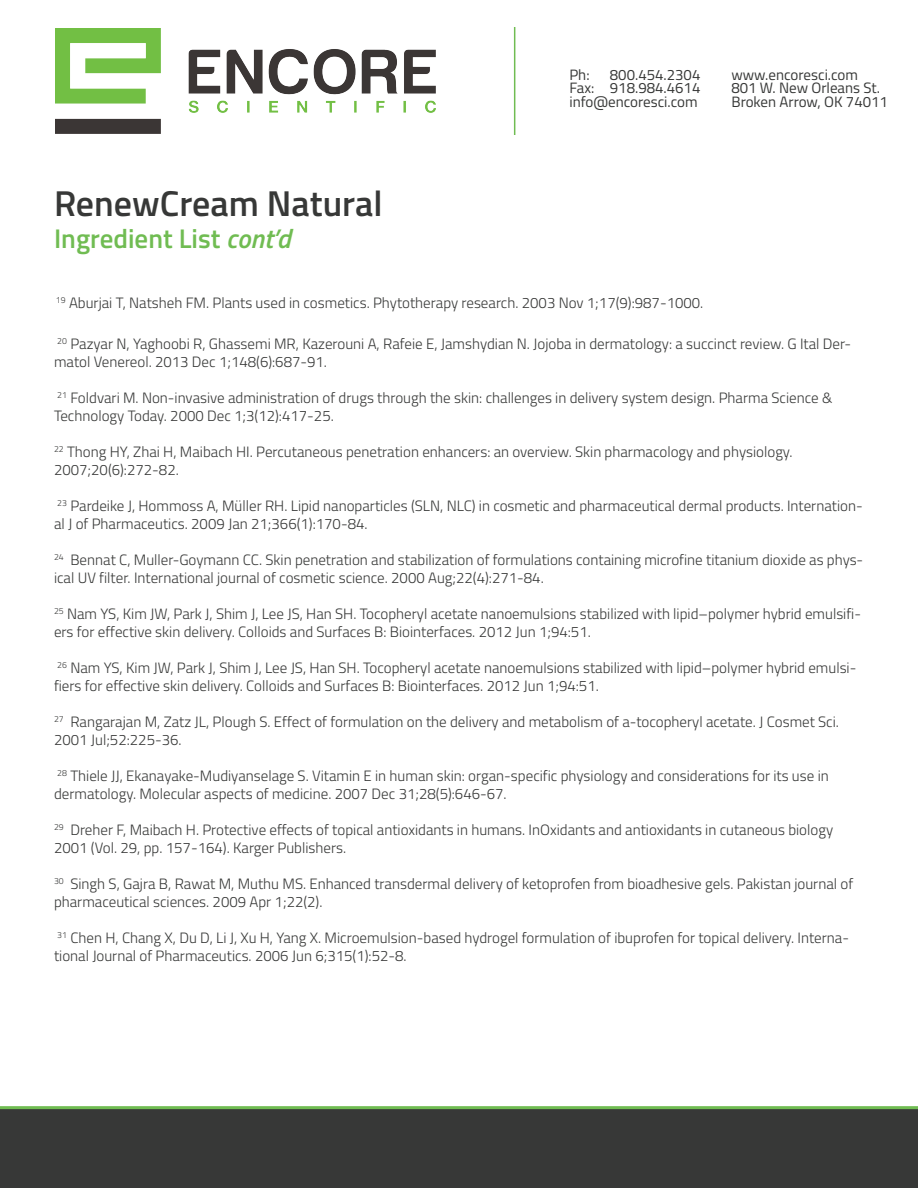
<style>
.page{position:relative;width:918px;height:1188px;background:#fff}
.page>*{position:absolute;margin:0;border:0;box-sizing:border-box;transform-origin:0 0}
.t1{font:600 36px "Titillium";color:#373837}
.t2{font:600 27px "Titillium";color:#70bc52}
.t3{font:300 15px/18px "Titillium";color:#373837}
.t4{font:15px/13.5px "Titillium";color:#373837}
.s1{font-style:italic}
</style>
<div class="page">
<img style="left:55px;top:29px;width:381px;height:104px">
<hr style="left:514px;top:27px;width:1px;height:108px;background:#70bc52">
<div style="left:0;top:1109px;width:918px;height:79px;background:#373837"></div>
<hr style="left:0;top:1106px;width:918px;height:3px;background:#70bc52">
<p class="t1" style="left:54px;top:176px;width:330px">RenewCream Natural</p>
<p class="t2" style="left:54px;top:219px;width:238px">Ingredient List <span class="s1">cont’d</span></p>
<p class="t4" style="left:569px;top:67px;width:130px">Ph:<br>Fax: info@encoresci.com</p>
<p class="t4" style="left:731px;top:67px;width:158px">www.encoresci.com<br>801 W. New Orleans St.<br>Broken Arrow, OK 74011</p>
<p class="t4" style="left:610px;top:67px;width:92px">800.454.2304</p>
<p class="t4" style="left:610px;top:81px;width:92px">918.984.4614</p>
<p class="t3" style="left:56px;top:293px;width:649px"><sup>19</sup> Aburjai T, Natsheh FM. Plants used in cosmetics. Phytotherapy research. 2003 Nov 1;17(9):987-1000.</p>
<p class="t3" style="left:54px;top:334px;width:799px"><sup>20</sup> Pazyar N, Yaghoobi R, Ghassemi MR, Kazerouni A, Rafeie E, Jamshydian N. Jojoba in dermatology: a succinct review. G Ital Der&shy;matol Venereol. 2013 Dec 1;148(6):687-91.</p>
<p class="t3" style="left:54px;top:388px;width:780px"><sup>21</sup> Foldvari M. Non-invasive administration of drugs through the skin: challenges in delivery system design. Pharma Science &amp;<br>Technology Today. 2000 Dec 1;3(12):417-25.</p>
<p class="t3" style="left:54px;top:442px;width:740px"><sup>22</sup> Thong HY, Zhai H, Maibach HI. Percutaneous penetration enhancers: an overview. Skin pharmacology and physiology.<br>2007;20(6):272-82.</p>
<p class="t3" style="left:54px;top:496px;width:810px"><sup>23</sup> Pardeike J, Hommoss A, Müller RH. Lipid nanoparticles (SLN, NLC) in cosmetic and pharmaceutical dermal products. Internation&shy;al J of Pharmaceutics. 2009 Jan 21;366(1):170-84.</p>
<p class="t3" style="left:54px;top:550px;width:811px"><sup>24</sup> Bennat C, Muller-Goymann CC. Skin penetration and stabilization of formulations containing microfine titanium dioxide as phys&shy;ical UV filter. International journal of cosmetic science. 2000 Aug;22(4):271-84.</p>
<p class="t3" style="left:54px;top:604px;width:809px"><sup>25</sup> Nam YS, Kim JW, Park J, Shim J, Lee JS, Han SH. Tocopheryl acetate nanoemulsions stabilized with lipid–polymer hybrid emulsifi&shy;ers for effective skin delivery. Colloids and Surfaces B: Biointerfaces. 2012 Jun 1;94:51.</p>
<p class="t3" style="left:54px;top:658px;width:804px"><sup>26</sup> Nam YS, Kim JW, Park J, Shim J, Lee JS, Han SH. Tocopheryl acetate nanoemulsions stabilized with lipid–polymer hybrid emulsi&shy;fiers for effective skin delivery. Colloids and Surfaces B: Biointerfaces. 2012 Jun 1;94:51.</p>
<p class="t3" style="left:54px;top:712px;width:787px"><sup>27</sup> Rangarajan M, Zatz JL, Plough S. Effect of formulation on the delivery and metabolism of a-tocopheryl acetate. J Cosmet Sci.<br>2001 Jul;52:225-36.</p>
<p class="t3" style="left:54px;top:766px;width:776px"><sup>28</sup> Thiele JJ, Ekanayake-Mudiyanselage S. Vitamin E in human skin: organ-specific physiology and considerations for its use in dermatology. Molecular aspects of medicine. 2007 Dec 31;28(5):646-67.</p>
<p class="t3" style="left:54px;top:820px;width:781px"><sup>29</sup> Dreher F, Maibach H. Protective effects of topical antioxidants in humans. InOxidants and antioxidants in cutaneous biology<br>2001 (Vol. 29, pp. 157-164). Karger Publishers.</p>
<p class="t3" style="left:54px;top:874px;width:801px"><sup>30</sup> Singh S, Gajra B, Rawat M, Muthu MS. Enhanced transdermal delivery of ketoprofen from bioadhesive gels. Pakistan journal of pharmaceutical sciences. 2009 Apr 1;22(2).</p>
<p class="t3" style="left:54px;top:928px;width:797px"><sup>31</sup> Chen H, Chang X, Du D, Li J, Xu H, Yang X. Microemulsion-based hydrogel formulation of ibuprofen for topical delivery. Interna&shy;tional Journal of Pharmaceutics. 2006 Jun 6;315(1):52-8.</p>
</div>
